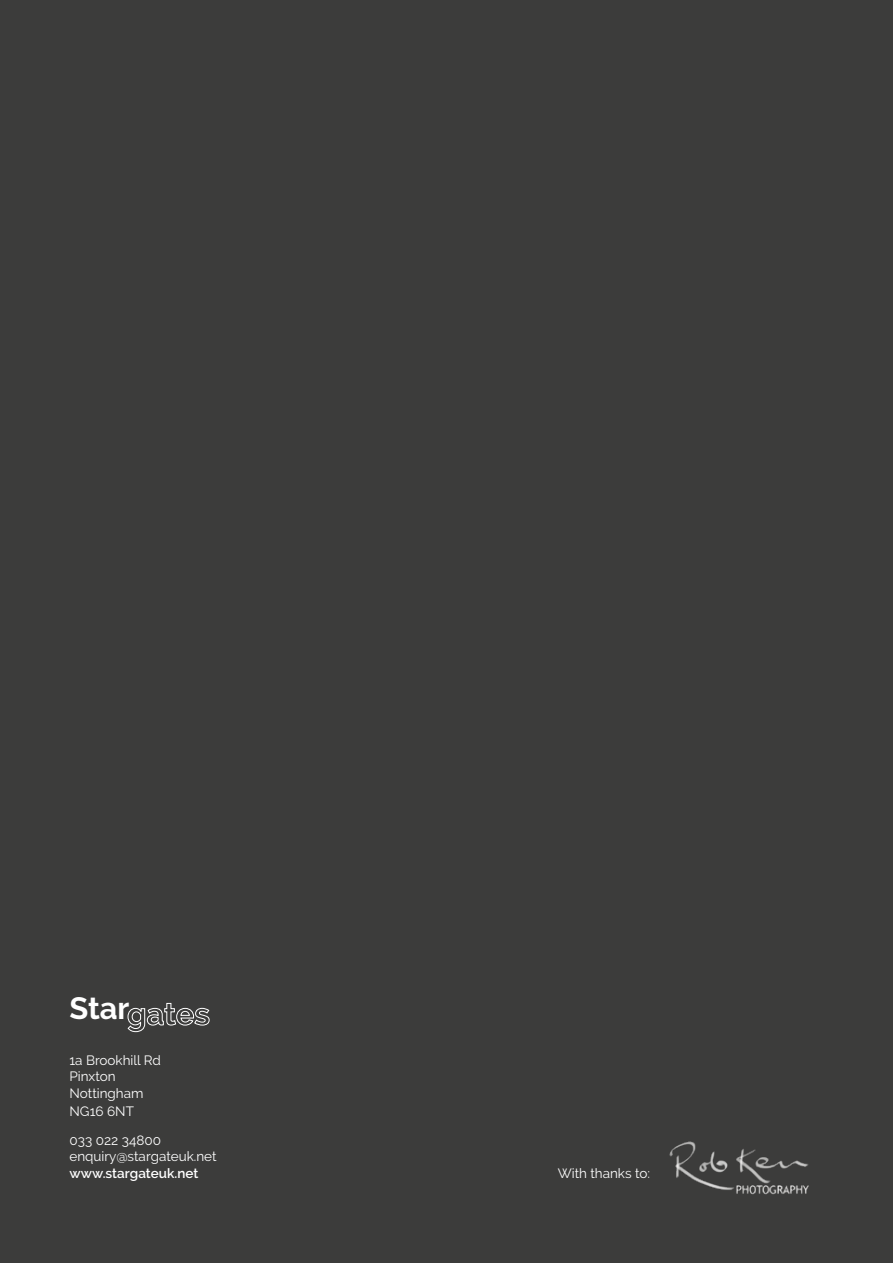
<style>
.page{position:relative;width:893px;height:1263px;background:#3c3c3b}
.page>*{position:absolute;margin:0;border:0;box-sizing:border-box;transform-origin:0 0}
.t1{font:700 30.75px "Raleway";color:#fff}
.t2{font:13.5px/16.5px "Raleway";color:#fff}
.t3{font:600 13.5px "Raleway";color:#fff}
</style>
<div class="page">
<img style="left:669px;top:1141px;width:140px;height:54px">
<svg style="left:128px;top:1003px;width:81px;height:29px"></svg>
<h1 class="t1" style="left:70px;top:990px;width:61px">Star</h1>
<p class="t2" style="left:70px;top:1052px;width:93px">1a Brookhill Rd<br>Pinxton<br>Nottingham</p>
<p class="t2" style="left:70px;top:1096px;width:93px;line-height:29.2px">NG16 6NT<br>033 022 34800</p>
<p class="t2" style="left:70px;top:1148px;width:149px">enquiry@stargateuk.net</p>
<p class="t3" style="left:70px;top:1165px;width:130px">www.stargateuk.net</p>
<p class="t2" style="left:558px;top:1165px;width:94px">With thanks to:</p>
</div>
